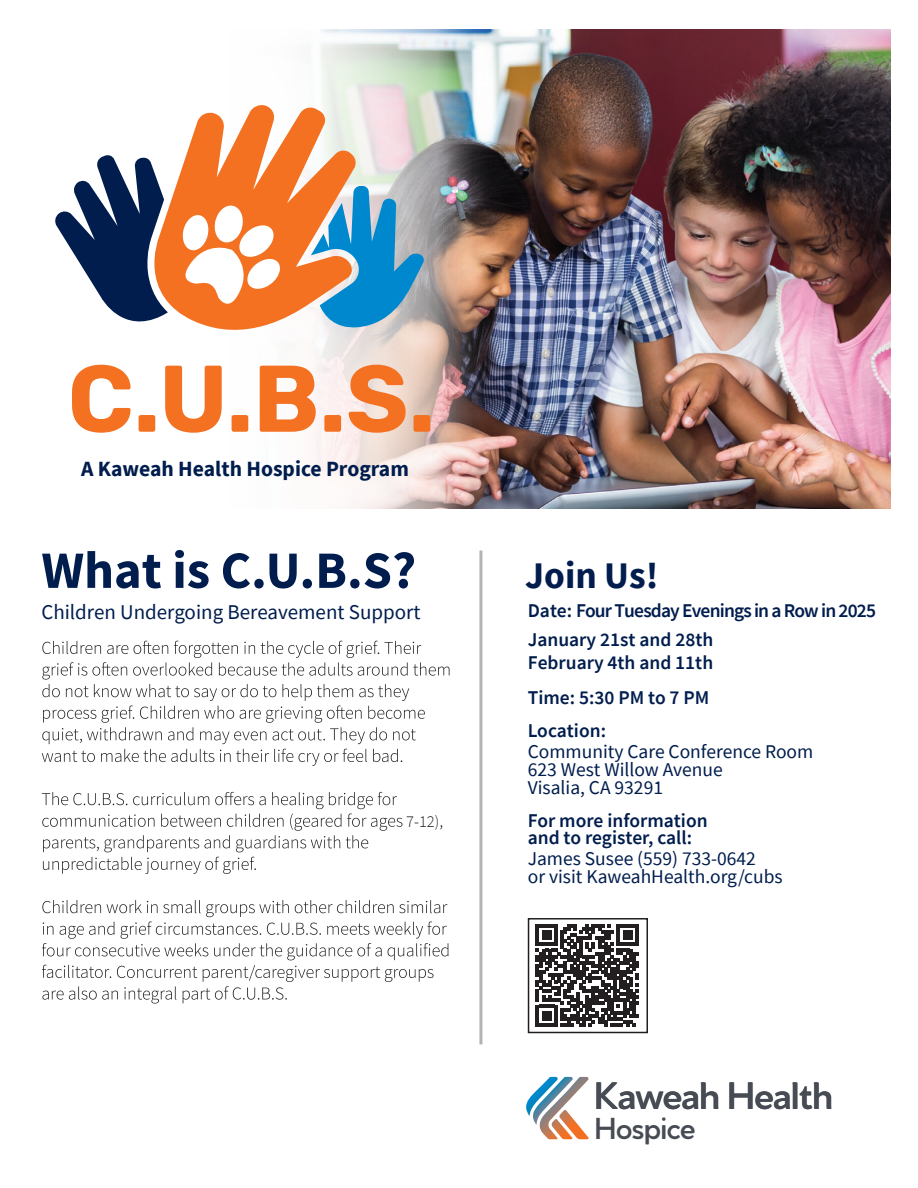
<style>
.page{position:relative;width:918px;height:1188px;background:#fff}
.page>*{position:absolute;margin:0;border:0;box-sizing:border-box;transform-origin:0 0}
.t1{font:300 94.5px "Rubik";color:#f37121}
.t2{font:700 52.5px "Source Sans Pro";color:#001d4e}
.t3{font:600 40.35px "Venti CF";letter-spacing:-.02em;color:#464b54}
.t4{font:700 37.5px "Source Sans Pro";color:#001d4e}
.t5{font:600 32.1px "Venti CF";letter-spacing:-.015em;color:#464b54}
.t6{font:700 21.6px "Source Sans Pro";color:#001d4e}
.t7{font:21px "Source Sans Pro";color:#001d4e}
.t8{font:19.5px/18px "Source Sans Pro";color:#001d4e}
.t9{font:600 19.5px/35.1px "Source Sans Pro";color:#001d4e}
.t10{font:600 19.5px/28.5px "Source Sans Pro";letter-spacing:-.045em;color:#001d4e}
.t11{font:300 16.5px "Source Sans Pro";color:#231f20}
</style>
<div class="page">
<img style="left:507px;top:30px;width:384px;height:478px">
<img style="left:314px;top:29px;width:193px;height:480px">
<svg style="left:168px;top:104px;width:189px;height:240px;fill:#f37121"></svg>
<svg style="left:55px;top:155px;width:113px;height:167px"></svg>
<svg style="left:311px;top:186px;width:114px;height:143px;background:#74a0b6"></svg>
<svg style="left:179px;top:204px;width:103px;height:108px"></svg>
<svg style="left:42px;top:641px;width:408px;height:125px"></svg>
<svg style="left:42px;top:792px;width:360px;height:82px"></svg>
<svg style="left:42px;top:900px;width:406px;height:104px"></svg>
<hr style="left:479px;top:551px;width:3px;height:493px;background:#b3b3b3">
<svg style="left:526px;top:1077px;width:63px;height:62px"></svg>
<svg style="left:536px;top:924px;width:103px;height:103px"></svg>
<div style="left:528px;top:918px;width:120px;height:115px;border:2px solid #231f20"></div>
<h1 class="t1" style="left:68px;top:346px;width:369px">C.U.B.S.</h1>
<p class="t6" style="left:81px;top:455px;width:329px">A Kaweah Health Hospice Program</p>
<h2 class="t2" style="left:41px;top:535px;width:376px">What is C.U.B.S?</h2>
<p class="t7" style="left:41px;top:598px;width:381px">Children Undergoing Bereavement Support</p>
<p class="t10" style="left:528px;top:597px;width:350px">Date: Four Tuesday Evenings in a Row in 2025<br>January 21st and 28th</p>
<p class="t9" style="left:528px;top:645px;width:187px">February 4th and 11th<br>Time: 5:30 PM to 7 PM</p>
<p class="t9" style="left:528px;top:713px;width:80px">Location:</p>
<p class="t8" style="left:528px;top:743px;width:287px">Community Care Conference Room<br>623 West Willow Avenue<br>Visalia, CA 93291</p>
<p class="t9" style="left:528px;top:813px;width:181px;line-height:16.5px">For more information and to register, call:</p>
<p class="t8" style="left:528px;top:849px;width:256px">James Susee (559) 733-0642<br>or visit KaweahHealth.org/cubs</p>
<h3 class="t4" style="left:525px;top:550px;width:135px">Join Us!</h3>
<p class="t11" style="left:406px;top:811px;width:35px">7-12)</p>
<h3 class="t3" style="left:594px;top:1070px;width:240px">Kaweah Health</h3>
<h3 class="t5" style="left:595px;top:1109px;width:103px">Hospice</h3>
</div>
